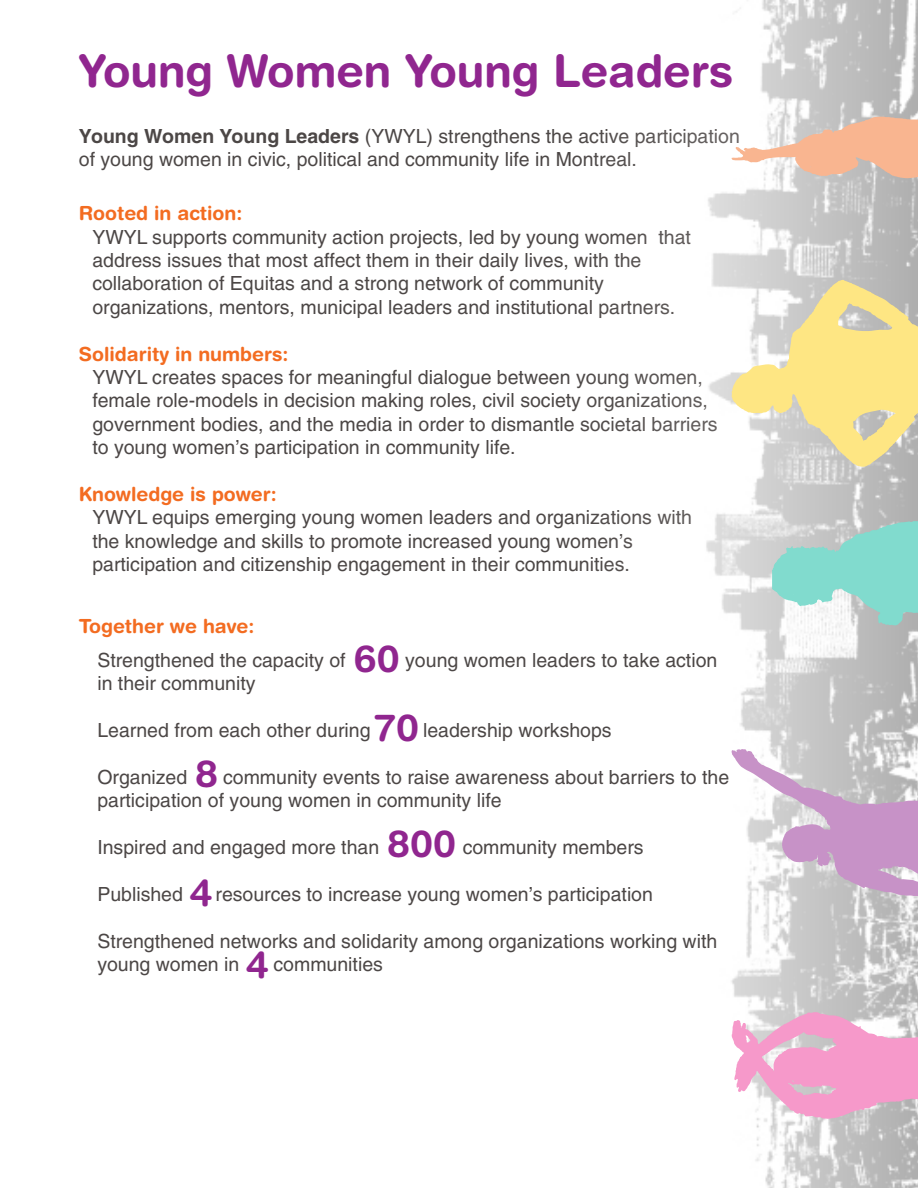
<style>
.page{position:relative;width:918px;height:1188px;background:#fff}
.page>*{position:absolute;margin:0;border:0;box-sizing:border-box;transform-origin:0 0}
.t1{font:700 45px "Helvetica Rounded LT Std";color:#90268f}
.t2{font:700 37.5px "Helvetica Rounded LT Std";color:#90268f}
.t3{font:19.5px/23.4px "Helvetica";color:#4c4746}
.t4{font:700 19.5px "Helvetica Rounded LT Std";color:#f36c21}
.s1{font-weight:700}
</style>
<div class="page">
<svg style="left:706px;top:0;width:212px;height:1188px"></svg>
<svg style="left:732px;top:1012px;width:186px;height:107px;background:#edb2d1"></svg>
<svg style="left:731px;top:280px;width:187px;height:187px;background:#ecdfab"></svg>
<svg style="left:731px;top:749px;width:187px;height:147px"></svg>
<svg style="left:732px;top:117px;width:186px;height:61px"></svg>
<svg style="left:772px;top:521px;width:146px;height:105px;background:#a1d9d1"></svg>
<p class="t1" style="left:79px;top:44px;width:656px">Young Women Young Leaders</p>
<p class="t3" style="left:79px;top:124px;width:663px"><span class="s1">Young Women Young Leaders</span> (YWYL) strengthens the active participation of young women in civic, political and community life in Montreal.</p>
<p class="t4" style="left:79px;top:201px;width:165px">Rooted in action:</p>
<p class="t3" style="left:92px;top:225px;width:600px">YWYL supports community action projects, led by young women that address issues that most affect them in their daily lives, with the collaboration of Equitas and a strong network of community</p>
<p class="t3" style="left:92px;top:295px;width:585px">organizations, mentors, municipal leaders and institutional partners.</p>
<p class="t4" style="left:79px;top:342px;width:211px">Solidarity in numbers:</p>
<p class="t3" style="left:92px;top:365px;width:627px">YWYL creates spaces for meaningful dialogue between young women, female role-models in decision making roles, civil society organizations, government bodies, and the media in order to dismantle societal barriers to young women’s participation in community life.</p>
<p class="t4" style="left:79px;top:482px;width:199px">Knowledge is power:</p>
<p class="t3" style="left:92px;top:506px;width:601px">YWYL equips emerging young women leaders and organizations with</p>
<p class="t3" style="left:92px;top:529px;width:542px">the knowledge and skills to promote increased young women’s participation and citizenship engagement in their communities.</p>
<p class="t4" style="left:79px;top:614px;width:177px">Together we have:</p>
<p class="t2" style="left:354px;top:636px;width:47px">60</p>
<p class="t3" style="left:97px;top:648px;width:250px">Strengthened the capacity of</p>
<p class="t3" style="left:405px;top:648px;width:314px">young women leaders to take action</p>
<p class="t3" style="left:97px;top:672px;width:160px">in their community</p>
<p class="t3" style="left:97px;top:719px;width:275px">Learned from each other during</p>
<p class="t3" style="left:423px;top:719px;width:190px">leadership workshops</p>
<p class="t3" style="left:97px;top:765px;width:91px">Organized</p>
<p class="t2" style="left:375px;top:705px;width:46px">70</p>
<p class="t2" style="left:195px;top:750px;width:24px">8</p>
<p class="t3" style="left:97px;top:765px;width:633px;text-indent:126px">community events to raise awareness about barriers to the participation of young women in community life</p>
<p class="t3" style="left:97px;top:836px;width:283px">Inspired and engaged more than</p>
<p class="t3" style="left:463px;top:836px;width:182px">community members</p>
<p class="t3" style="left:97px;top:882px;width:87px">Published</p>
<p class="t3" style="left:216px;top:882px;width:439px">resources to increase young women’s participation</p>
<p class="t3" style="left:97px;top:929px;width:621px">Strengthened networks and solidarity among organizations working with young women in</p>
<p class="t2" style="left:387px;top:821px;width:70px">800</p>
<p class="t2" style="left:190px;top:870px;width:24px">4</p>
<p class="t2" style="left:246px;top:941px;width:24px">4</p>
<p class="t3" style="left:274px;top:953px;width:111px">communities</p>
</div>
